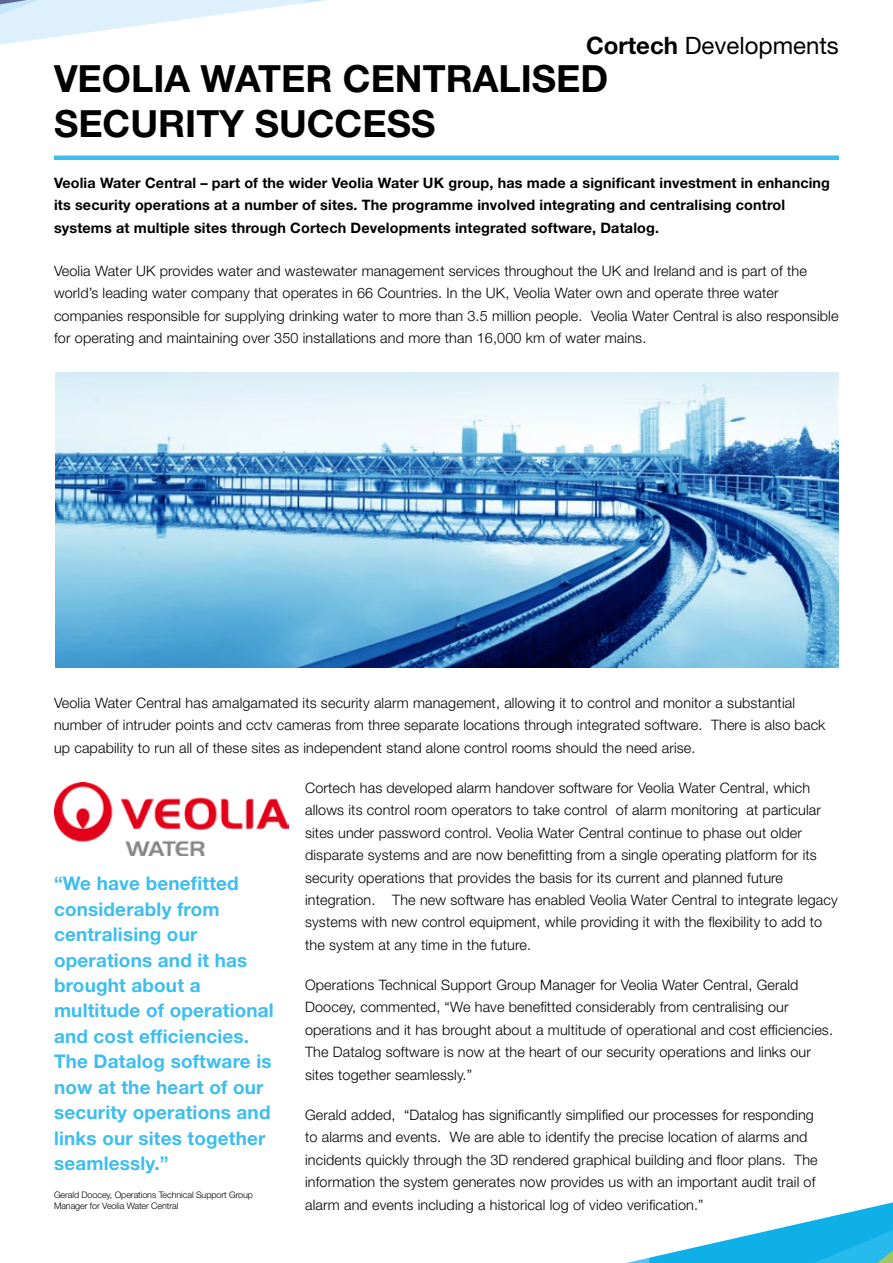
<style>
.page{position:relative;width:893px;height:1263px;background:#fff}
.page>*{position:absolute;margin:0;border:0;box-sizing:border-box;transform-origin:0 0}
.t1{font:700 37.5px/45px "Helvetica Neue LT Std";color:#000}
.t2{font:24px "Helvetica Neue LT Std";color:#000}
.t3{font:700 18.9px/25.5px "Helvetica Neue LT Std";letter-spacing:.01em;color:#3dbeee}
.t4{font:300 14.4px/22.5px "Helvetica Neue LT Std";letter-spacing:.01em;color:#000}
.t5{font:700 14.4px/22.5px "Helvetica Neue LT Std";letter-spacing:.01em;color:#000}
.t6{font:300 9px/10.8px "Helvetica Neue LT Std";letter-spacing:-.01em;color:#000}
.s1{font-weight:700}
</style>
<div class="page">
<svg style="left:626px;top:1202px;width:267px;height:61px"></svg>
<svg style="left:0;top:0;width:326px;height:45px"></svg>
<img style="left:55px;top:373px;width:784px;height:295px">
<div style="left:54px;top:155px;width:785px;height:5px;background:#3dbeee"></div>
<img style="left:54px;top:782px;width:234px;height:73px">
<h2 class="t2" style="left:586px;top:31px;width:254px"><span class="s1">Cortech</span> Developments</h2>
<h1 class="t1" style="left:54px;top:56px;width:556px">VEOLIA WATER CENTRALISED<br>SECURITY SUCCESS</h1>
<p class="t5" style="left:54px;top:171px;width:778px">Veolia Water Central – part of the wider Veolia Water UK group, has made a significant investment in enhancing its security operations at a number of sites. The programme involved integrating and centralising control systems at multiple sites through Cortech Developments integrated software, Datalog.</p>
<p class="t4" style="left:54px;top:259px;width:786px">Veolia Water UK provides water and wastewater management services throughout the UK and Ireland and is part of the world’s leading water company that operates in 66 Countries. In the UK, Veolia Water own and operate three water companies responsible for supplying drinking water to more than 3.5 million people. Veolia Water Central is also responsible for operating and maintaining over 350 installations and more than 16,000 km of water mains.</p>
<p class="t4" style="left:54px;top:691px;width:773px">Veolia Water Central has amalgamated its security alarm management, allowing it to control and monitor a substantial number of intruder points and cctv cameras from three separate locations through integrated software. There is also back up capability to run all of these sites as independent stand alone control rooms should the need arise.</p>
<p class="t4" style="left:305px;top:776px;width:534px">Cortech has developed alarm handover software for Veolia Water Central, which allows its control room operators to take control of alarm monitoring at particular sites under password control. Veolia Water Central continue to phase out older disparate systems and are now benefitting from a single operating platform for its security operations that provides the basis for its current and planned future integration. The new software has enabled Veolia Water Central to integrate legacy systems with new control equipment, while providing it with the flexibility to add to the system at any time in the future.</p>
<p class="t4" style="left:305px;top:973px;width:529px">Operations Technical Support Group Manager for Veolia Water Central, Gerald Doocey, commented, “We have benefitted considerably from centralising our operations and it has brought about a multitude of operational and cost efficiencies.<br>The Datalog software is now at the heart of our security operations and links our sites together seamlessly.”</p>
<p class="t4" style="left:305px;top:1103px;width:514px">Gerald added, “Datalog has significantly simplified our processes for responding to alarms and events. We are able to identify the precise location of alarms and incidents quickly through the 3D rendered graphical building and floor plans. The information the system generates now provides us with an important audit trail of alarm and events including a historical log of video verification.”</p>
<p class="t3" style="left:54px;top:870px;width:221px">“We have benefitted considerably from centralising our operations and it has brought about a multitude of operational and cost efficiencies.<br>The Datalog software is now at the heart of our security operations and links our sites together seamlessly.”</p>
<p class="t6" style="left:54px;top:1189px;width:201px">Gerald Doocey, Operations Technical Support Group<br>Manager for Veolia Water Central</p>
</div>
